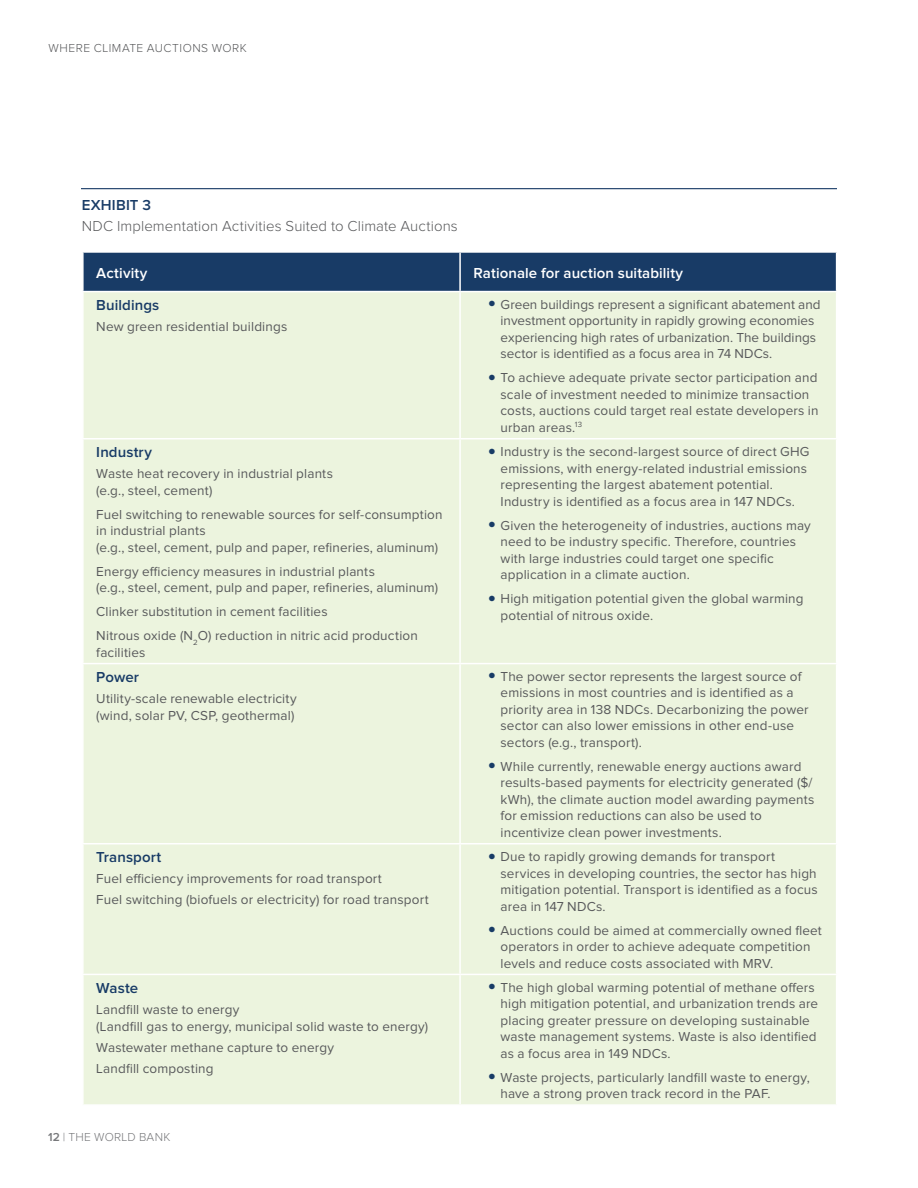
<style>
.page{position:relative;width:918px;height:1188px;background:#fff}
.page>*{position:absolute;margin:0;border:0;box-sizing:border-box;transform-origin:0 0}
.t1{font:300 15px "Proxima Nova";letter-spacing:.005em;color:#58595b}
.t2{font:600 15px "Proxima Nova";letter-spacing:.005em;color:#183b66}
.t3{font:600 15px "Proxima Nova";letter-spacing:.005em;color:#fff}
.t4{font:13.5px/16.5px "Proxima Nova";letter-spacing:.01em;color:#58595b}
.t5{font:300 12px "Proxima Nova";letter-spacing:.045em;color:#58595b}
.t6{font:300 12px "Proxima Nova";letter-spacing:.025em;color:#77787b}
.s1{font-weight:300;font-size:27px;color:#183b66}
.s2{font-weight:600}
</style>
<div class="page">
<div style="left:84px;top:253px;width:752px;height:38px;background:#183b66"></div>
<div style="left:84px;top:292px;width:752px;height:812px;background:#ecf4de"></div>
<hr style="left:459px;top:253px;width:2px;height:38px;background:#fff">
<hr style="left:82px;top:663px;width:378px;height:1px;background:#fff">
<hr style="left:82px;top:843px;width:378px;height:1px;background:#fff">
<hr style="left:82px;top:974px;width:378px;height:1px;background:#fff">
<hr style="left:460px;top:663px;width:377px;height:1px;background:#fff">
<hr style="left:460px;top:843px;width:377px;height:1px;background:#fff">
<hr style="left:460px;top:974px;width:377px;height:1px;background:#fff">
<hr style="left:459px;top:292px;width:2px;height:146px;background:#fff">
<hr style="left:82px;top:438px;width:378px;height:1px;background:#fff">
<hr style="left:460px;top:438px;width:377px;height:1px;background:#fff">
<hr style="left:459px;top:439px;width:2px;height:224px;background:#fff">
<hr style="left:459px;top:664px;width:2px;height:179px;background:#fff">
<hr style="left:459px;top:844px;width:2px;height:130px;background:#fff">
<hr style="left:459px;top:975px;width:2px;height:129px;background:#fff">
<hr style="left:81px;top:188px;width:756px;height:1px;background:#183b66">
<p class="t5" style="left:49px;top:43px;width:200px">WHERE CLIMATE AUCTIONS WORK</p>
<p class="t2" style="left:82px;top:198px;width:71px">EXHIBIT 3</p>
<p class="t1" style="left:82px;top:219px;width:378px">NDC Implementation Activities Suited to Climate Auctions</p>
<p class="t3" style="left:96px;top:266px;width:53px">Activity</p>
<p class="t3" style="left:474px;top:266px;width:211px">Rationale for auction suitability</p>
<p class="t2" style="left:96px;top:298px;width:64px">Buildings</p>
<p class="t4" style="left:96px;top:319px;width:192px">New green residential buildings</p>
<p class="t4" style="left:501px;top:297px;width:322px;text-indent:-14px"><span class="s1">•</span> Green buildings represent a significant abatement and investment opportunity in rapidly growing economies experiencing high rates of urbanization. The buildings sector is identified as a focus area in 74 NDCs.</p>
<p class="t4" style="left:501px;top:370px;width:320px;text-indent:-14px"><span class="s1">•</span> To achieve adequate private sector participation and scale of investment needed to minimize transaction costs, auctions could target real estate developers in urban areas.<sup>13</sup></p>
<p class="t2" style="left:96px;top:445px;width:57px">Industry</p>
<p class="t4" style="left:96px;top:466px;width:238px">Waste heat recovery in industrial plants (e.g., steel, cement)</p>
<p class="t4" style="left:96px;top:507px;width:348px">Fuel switching to renewable sources for self-consumption in industrial plants<br>(e.g., steel, cement, pulp and paper, refineries, aluminum)</p>
<p class="t4" style="left:96px;top:564px;width:343px">Energy efficiency measures in industrial plants<br>(e.g., steel, cement, pulp and paper, refineries, aluminum)</p>
<p class="t4" style="left:96px;top:600px;width:323px;line-height:24px">Clinker substitution in cement facilities<br>Nitrous oxide (N<sub>2</sub>O) reduction in nitric acid production</p>
<p class="t4" style="left:96px;top:645px;width:51px">facilities</p>
<p class="t4" style="left:501px;top:444px;width:310px;text-indent:-14px"><span class="s1">•</span> Industry is the second-largest source of direct GHG emissions, with energy-related industrial emissions representing the largest abatement potential.<br>Industry is identified as a focus area in 147 NDCs.</p>
<p class="t4" style="left:501px;top:517px;width:312px;text-indent:-14px"><span class="s1">•</span> Given the heterogeneity of industries, auctions may need to be industry specific. Therefore, countries with large industries could target one specific application in a climate auction.</p>
<p class="t4" style="left:501px;top:591px;width:305px;text-indent:-14px"><span class="s1">•</span> High mitigation potential given the global warming potential of nitrous oxide.</p>
<p class="t2" style="left:96px;top:670px;width:44px">Power</p>
<p class="t4" style="left:96px;top:691px;width:202px">Utility-scale renewable electricity (wind, solar PV, CSP, geothermal)</p>
<p class="t4" style="left:501px;top:669px;width:309px;text-indent:-14px"><span class="s1">•</span> The power sector represents the largest source of emissions in most countries and is identified as a priority area in 138 NDCs. Decarbonizing the power sector can also lower emissions in other end-use sectors (e.g., transport).</p>
<p class="t4" style="left:501px;top:759px;width:315px;text-indent:-14px"><span class="s1">•</span> While currently, renewable energy auctions award results-based payments for electricity generated ($/ kWh), the climate auction model awarding payments for emission reductions can also be used to incentivize clean power investments.</p>
<p class="t2" style="left:96px;top:850px;width:66px">Transport</p>
<p class="t4" style="left:96px;top:869px;width:334px;line-height:21px">Fuel efficiency improvements for road transport<br>Fuel switching (biofuels or electricity) for road transport</p>
<p class="t4" style="left:501px;top:849px;width:319px;text-indent:-14px"><span class="s1">•</span> Due to rapidly growing demands for transport services in developing countries, the sector has high mitigation potential. Transport is identified as a focus area in 147 NDCs.</p>
<p class="t4" style="left:501px;top:922px;width:323px;text-indent:-14px"><span class="s1">•</span> Auctions could be aimed at commercially owned fleet operators in order to achieve adequate competition levels and reduce costs associated with MRV.</p>
<p class="t2" style="left:96px;top:981px;width:43px">Waste</p>
<p class="t4" style="left:96px;top:1002px;width:333px">Landfill waste to energy<br>(Landfill gas to energy, municipal solid waste to energy)</p>
<p class="t4" style="left:96px;top:1037px;width:239px;line-height:21px">Wastewater methane capture to energy<br>Landfill composting</p>
<p class="t4" style="left:501px;top:980px;width:319px;text-indent:-14px"><span class="s1">•</span> The high global warming potential of methane offers high mitigation potential, and urbanization trends are placing greater pressure on developing sustainable waste management systems. Waste is also identified as a focus area in 149 NDCs.</p>
<p class="t4" style="left:501px;top:1070px;width:311px;text-indent:-14px"><span class="s1">•</span> Waste projects, particularly landfill waste to energy, have a strong proven track record in the PAF.</p>
<p class="t6" style="left:48px;top:1132px;width:124px"><span class="s2">12</span> | THE WORLD BANK</p>
</div>
